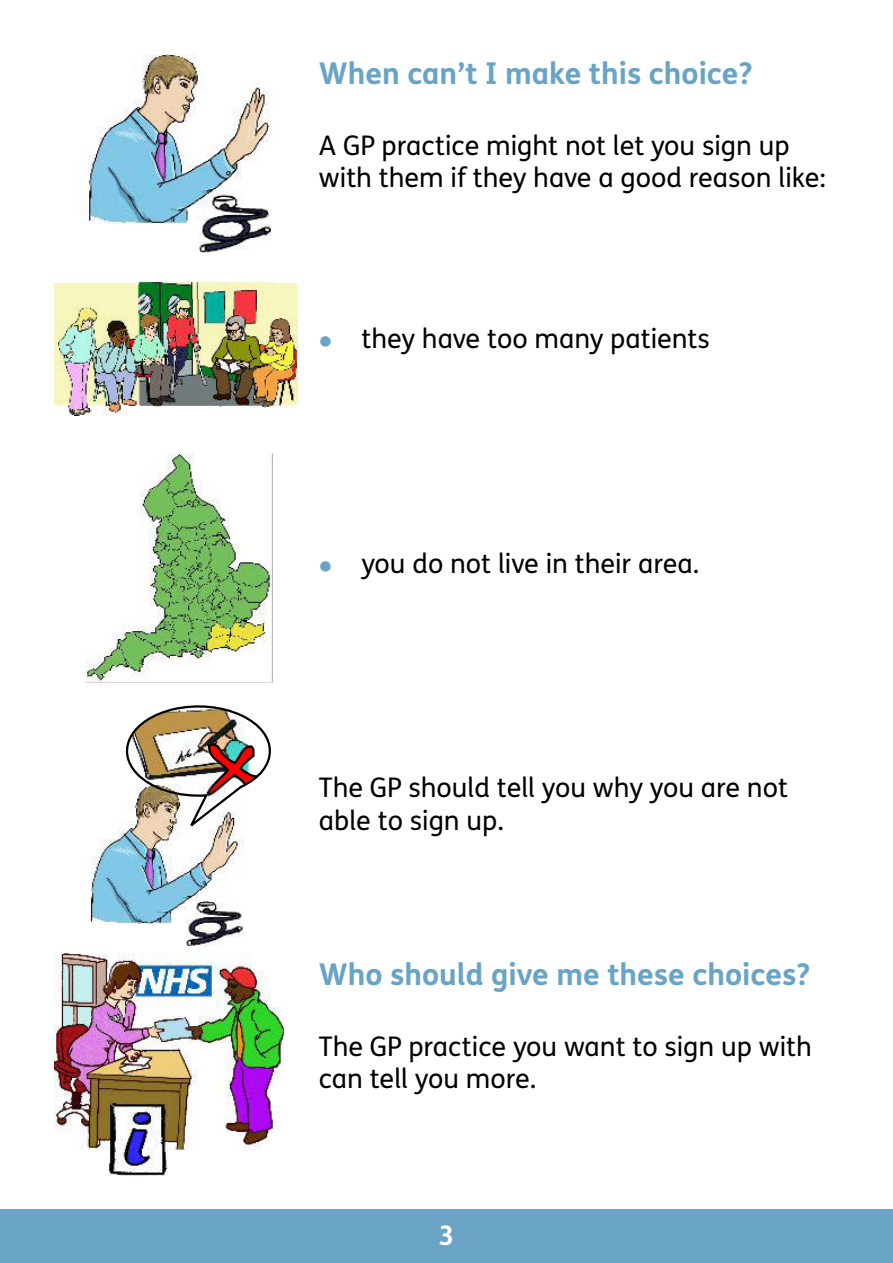
<style>
.page{position:relative;width:893px;height:1263px;background:#fff}
.page>*{position:absolute;margin:0;border:0;box-sizing:border-box;transform-origin:0 0}
.t1{font:700 30px "FS Me";color:#69a4c6}
.t2{font:27px/32.1px "FS Me";color:#000}
.t3{font:700 27px "FS Me";color:#fff}
.t4{font:18px "Wingdings";color:#69a4c6}
</style>
<div class="page">
<div style="left:0;top:1209px;width:893px;height:54px;background:#69a4c6"></div>
<img style="left:199px;top:224px;width:72px;height:28px">
<img style="left:87px;top:54px;width:183px;height:170px">
<div style="left:54px;top:283px;width:243px;height:122px;background:#f7f7bd"></div>
<img style="left:138px;top:281px;width:136px;height:125px">
<img style="left:252px;top:318px;width:45px;height:89px">
<img style="left:165px;top:299px;width:42px;height:96px">
<img style="left:136px;top:314px;width:40px;height:92px">
<img style="left:98px;top:315px;width:42px;height:100px">
<img style="left:58px;top:307px;width:40px;height:108px">
<img style="left:86px;top:453px;width:186px;height:230px">
<img style="left:90px;top:833px;width:154px;height:91px">
<img style="left:118px;top:705px;width:153px;height:128px">
<img style="left:187px;top:901px;width:56px;height:45px">
<img style="left:54px;top:953px;width:230px;height:197px">
<img style="left:109px;top:1102px;width:59px;height:74px">
<h2 class="t1" style="left:319px;top:62px;width:435px">When can’t I make this choice?</h2>
<p class="t2" style="left:319px;top:132px;width:509px">A GP practice might not let you sign up with them if they have a good reason like:</p>
<p class="t4" style="left:319px;top:334px;width:15px">●</p>
<p class="t2" style="left:361px;top:325px;width:350px">they have too many patients</p>
<p class="t4" style="left:319px;top:559px;width:15px">●</p>
<p class="t2" style="left:361px;top:550px;width:339px">you do not live in their area.</p>
<p class="t2" style="left:319px;top:774px;width:471px">The GP should tell you why you are not able to sign up.</p>
<h2 class="t1" style="left:319px;top:962px;width:493px">Who should give me these choices?</h2>
<p class="t2" style="left:319px;top:1033px;width:495px">The GP practice you want to sign up with can tell you more.</p>
<p class="t3" style="left:438px;top:1224px;width:17px">3</p>
</div>
